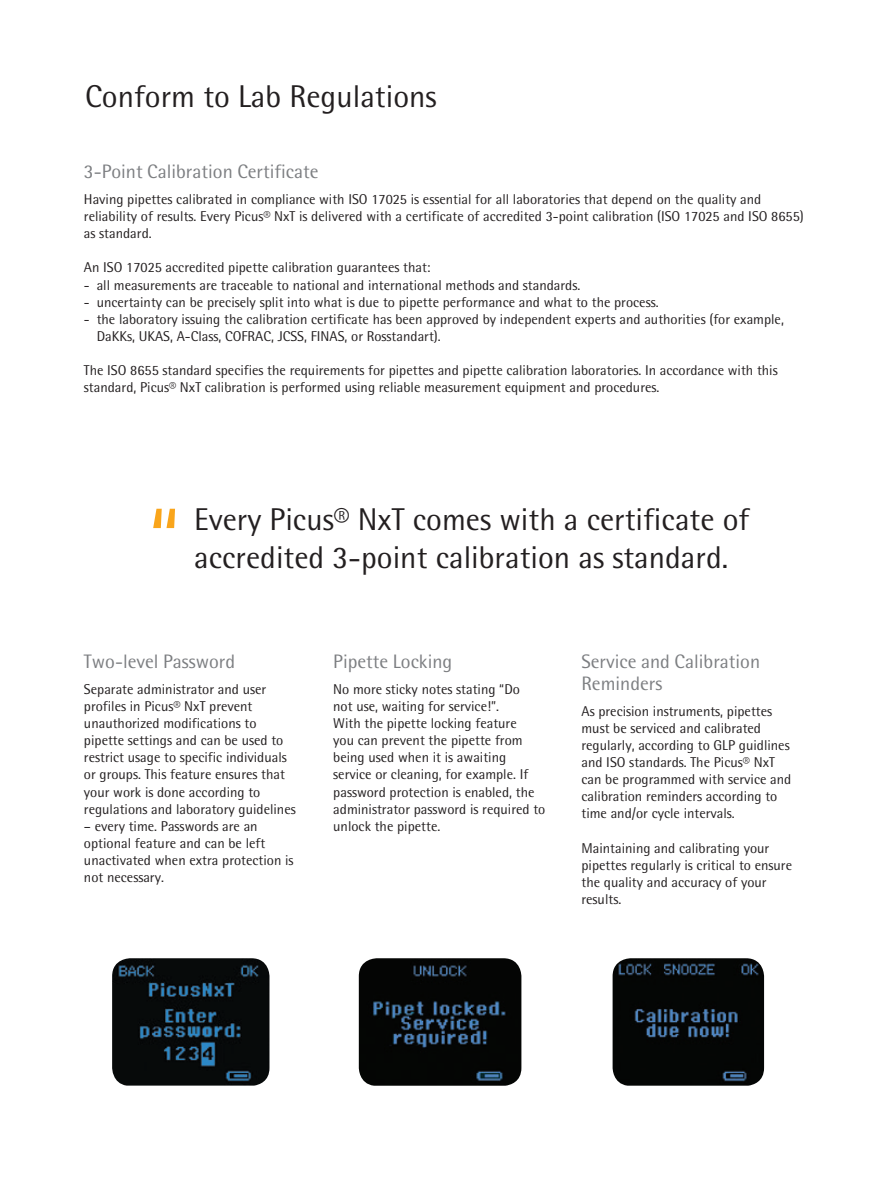
<style>
.page{position:relative;width:893px;height:1191px;background:#fff}
.page>*{position:absolute;margin:0;border:0;box-sizing:border-box;transform-origin:0 0}
.t1{font:90px "Sartorius Rotis Sans 2013";color:#f9a51b}
.t2{font:31.5px "Sartorius Rotis Sans 2013";color:#231f20}
.t3{font:19.5px/21.8px "Sartorius Rotis Sans 2013";color:#7c7e81}
.t4{font:14.25px/17.1px "Sartorius Rotis Sans 2013";color:#231f20}
</style>
<div class="page">
<img style="left:112px;top:958px;width:157px;height:127px">
<img style="left:359px;top:958px;width:162px;height:127px">
<img style="left:613px;top:958px;width:151px;height:127px">
<h2 class="t2" style="left:85px;top:78px;width:353px">Conform to Lab Regulations</h2>
<h3 class="t3" style="left:84px;top:161px;width:236px">3-Point Calibration Certificate</h3>
<p class="t4" style="left:84px;top:190px;width:721px">Having pipettes calibrated in compliance with ISO 17025 is essential for all laboratories that depend on the quality and reliability of results. Every Picus® NxT is delivered with a certificate of accredited 3-point calibration (ISO 17025 and ISO 8655) as standard.</p>
<p class="t4" style="left:84px;top:259px;width:348px">An ISO 17025 accredited pipette calibration guarantees that:</p>
<p class="t4" style="left:84px;top:276px;width:498px">- all measurements are traceable to national and international methods and standards.</p>
<p class="t4" style="left:84px;top:293px;width:576px">- uncertainty can be precisely split into what is due to pipette performance and what to the process.</p>
<p class="t4" style="left:97px;top:310px;width:689px;text-indent:-13px">- the laboratory issuing the calibration certificate has been approved by independent experts and authorities (for example,<br>DaKKs, UKAS, A-Class, COFRAC, JCSS, FINAS, or Rosstandart).</p>
<p class="t4" style="left:84px;top:361px;width:695px">The ISO 8655 standard specifies the requirements for pipettes and pipette calibration laboratories. In accordance with this standard, Picus® NxT calibration is performed using reliable measurement equipment and procedures.</p>
<h1 class="t1" style="left:149px;top:487px;width:33px">“</h1>
<h2 class="t2" style="left:194px;top:501px;width:557px">Every Picus® NxT comes with a certificate of</h2>
<h2 class="t2" style="left:194px;top:539px;width:536px">accredited 3-point calibration as standard.</h2>
<h3 class="t3" style="left:84px;top:650px;width:153px">Two-level Password</h3>
<p class="t4" style="left:84px;top:680px;width:213px">Separate administrator and user profiles in Picus® NxT prevent unauthorized modifications to pipette settings and can be used to restrict usage to specific individuals or groups. This feature ensures that your work is done according to regulations and laboratory guidelines</p>
<p class="t4" style="left:84px;top:817px;width:211px">– every time. Passwords are an optional feature and can be left unactivated when extra protection is not necessary.</p>
<h3 class="t3" style="left:333px;top:650px;width:120px">Pipette Locking</h3>
<p class="t4" style="left:333px;top:680px;width:214px">No more sticky notes stating “Do<br>not use, waiting for service!”.<br>With the pipette locking feature<br>you can prevent the pipette from being used when it is awaiting service or cleaning, for example. If password protection is enabled, the administrator password is required to unlock the pipette.</p>
<h3 class="t3" style="left:581px;top:650px;width:180px">Service and Calibration<br>Reminders</h3>
<p class="t4" style="left:581px;top:702px;width:211px">As precision instruments, pipettes must be serviced and calibrated regularly, according to GLP guidlines and ISO standards. The Picus® NxT can be programmed with service and calibration reminders according to time and/or cycle intervals.</p>
<p class="t4" style="left:581px;top:839px;width:212px">Maintaining and calibrating your pipettes regularly is critical to ensure the quality and accuracy of your results.</p>
</div>
